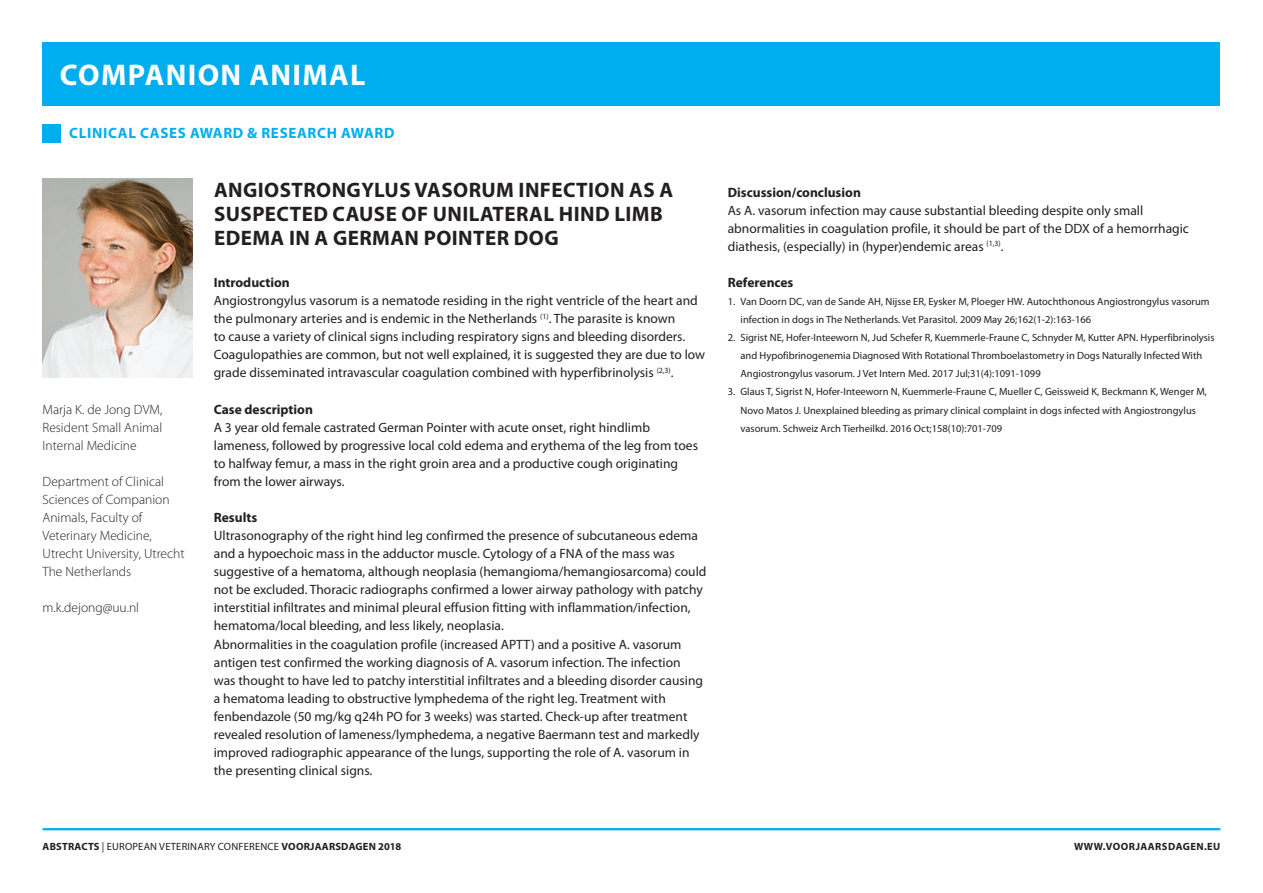
<style>
.page{position:relative;width:1263px;height:893px;background:#fff}
.page>*{position:absolute;margin:0;border:0;box-sizing:border-box;transform-origin:0 0}
.t1{font:700 30px "Myriad Pro";letter-spacing:.045em;color:#fff}
.t2{font:700 21px/24px "Myriad Pro";letter-spacing:.02em;color:#231f20}
.t3{font:700 15px "Myriad Pro";letter-spacing:.045em;color:#00aeef}
.t4{font:13.5px/18.1px "Myriad Pro";color:#231f20}
.t5{font:300 13.5px/18.1px "Myriad Pro";color:#231f20;text-align:justify}
.t6{font:700 13.5px "Myriad Pro";color:#231f20}
.t7{font:10.5px/18px "Myriad Pro";color:#231f20}
.t8{font:10.5px "Myriad Pro";letter-spacing:.02em;color:#231f20}
.t9{font:700 10.5px "Myriad Pro";letter-spacing:.045em;color:#231f20}
.s1{font-weight:700}
</style>
<div class="page">
<div style="left:43px;top:43px;width:1177px;height:63px;background:#00aeef"></div>
<hr style="left:43px;top:828px;width:1177px;height:2px;background:#00aeef">
<div style="left:43px;top:124px;width:18px;height:18px;background:#00aeef"></div>
<img style="left:43px;top:179px;width:150px;height:198px">
<hr style="left:1262px;top:43px;width:1px;height:31px;background:#ed028c">
<h1 class="t1" style="left:60px;top:58px;width:307px">COMPANION ANIMAL</h1>
<p class="t3" style="left:69px;top:125px;width:327px">CLINICAL CASES AWARD &amp; RESEARCH AWARD</p>
<p class="t5" style="left:43px;top:400px;width:121px">Marja K. de Jong DVM, Resident Small Animal Internal Medicine</p>
<p class="t5" style="left:43px;top:472px;width:143px;text-align:left">Department of Clinical<br>Sciences of Companion<br>Animals, Faculty of<br>Veterinary Medicine,<br>Utrecht University, Utrecht<br>The Netherlands</p>
<p class="t5" style="left:43px;top:599px;width:98px">m.k.dejong@uu.nl</p>
<h2 class="t2" style="left:214px;top:178px;width:458px">ANGIOSTRONGYLUS VASORUM INFECTION AS A<br>SUSPECTED CAUSE OF UNILATERAL HIND LIMB<br>EDEMA IN A GERMAN POINTER DOG</h2>
<p class="t6" style="left:214px;top:275px;width:78px">INTRODUCTION</p>
<p class="t4" style="left:214px;top:292px;width:493px">Angiostrongylus vasorum is a nematode residing in the right ventricle of the heart and the pulmonary arteries and is endemic in the Netherlands <sup>(1)</sup>. The parasite is known<br>to cause a variety of clinical signs including respiratory signs and bleeding disorders.<br>Coagulopathies are common, but not well explained, it is suggested they are due to low grade disseminated intravascular coagulation combined with hyperfibrinolysis <sup>(2,3)</sup>.</p>
<p class="t6" style="left:214px;top:401px;width:101px">CASE DESCRIPTION</p>
<p class="t4" style="left:214px;top:418px;width:486px">A 3 year old female castrated German Pointer with acute onset, right hindlimb lameness, followed by progressive local cold edema and erythema of the leg from toes to halfway femur, a mass in the right groin area and a productive cough originating from the lower airways.</p>
<p class="t6" style="left:214px;top:510px;width:45px">RESULTS</p>
<p class="t4" style="left:214px;top:527px;width:494px">Ultrasonography of the right hind leg confirmed the presence of subcutaneous edema and a hypoechoic mass in the adductor muscle. Cytology of a FNA of the mass was suggestive of a hematoma, although neoplasia (hemangioma/hemangiosarcoma) could not be excluded. Thoracic radiographs confirmed a lower airway pathology with patchy interstitial infiltrates and minimal pleural effusion fitting with inflammation/infection, hematoma/local bleeding, and less likely, neoplasia.<br>Abnormalities in the coagulation profile (increased APTT) and a positive A. vasorum antigen test confirmed the working diagnosis of A. vasorum infection. The infection<br>was thought to have led to patchy interstitial infiltrates and a bleeding disorder causing a hematoma leading to obstructive lymphedema of the right leg. Treatment with fenbendazole (50 mg/kg q24h PO for 3 weeks) was started. Check-up after treatment revealed resolution of lameness/lymphedema, a negative Baermann test and markedly improved radiographic appearance of the lungs, supporting the role of A. vasorum in the presenting clinical signs.</p>
<p class="t6" style="left:728px;top:185px;width:135px">DISCUSSION/CONCLUSION</p>
<p class="t4" style="left:728px;top:201px;width:463px">As A. vasorum infection may cause substantial bleeding despite only small abnormalities in coagulation profile, it should be part of the DDX of a hemorrhagic diathesis, (especially) in (hyper)endemic areas <sup>(1,3)</sup>.</p>
<p class="t6" style="left:728px;top:275px;width:67px">REFERENCES</p>
<p class="t7" style="left:740px;top:293px;width:470px;text-indent:-13px">1. Van Doorn DC, van de Sande AH, Nijsse ER, Eysker M, Ploeger HW. Autochthonous Angiostrongylus vasorum infection in dogs in The Netherlands. Vet Parasitol. 2009 May 26;162(1-2):163-166</p>
<p class="t7" style="left:740px;top:329px;width:475px;text-indent:-13px">2. Sigrist NE, Hofer-Inteeworn N, Jud Schefer R, Kuemmerle-Fraune C, Schnyder M, Kutter APN. Hyperfibrinolysis and Hypofibrinogenemia Diagnosed With Rotational Thromboelastometry in Dogs Naturally Infected With<br>Angiostrongylus vasorum. J Vet Intern Med. 2017 Jul;31(4):1091-1099</p>
<p class="t7" style="left:740px;top:383px;width:468px;text-indent:-13px">3. Glaus T, Sigrist N, Hofer-Inteeworn N, Kuemmerle-Fraune C, Mueller C, Geissweid K, Beckmann K, Wenger M,<br>Novo Matos J. Unexplained bleeding as primary clinical complaint in dogs infected with Angiostrongylus vasorum. Schweiz Arch Tierheilkd. 2016 Oct;158(10):701-709</p>
<p class="t8" style="left:43px;top:841px;width:360px"><span class="s1">ABSTRACTS</span> | European Veterinary Conference <span class="s1">VOORJAARSDAGEN 2018</span></p>
<p class="t9" style="left:1074px;top:841px;width:148px">WWW.VOORJAARSDAGEN.EU</p>
</div>
